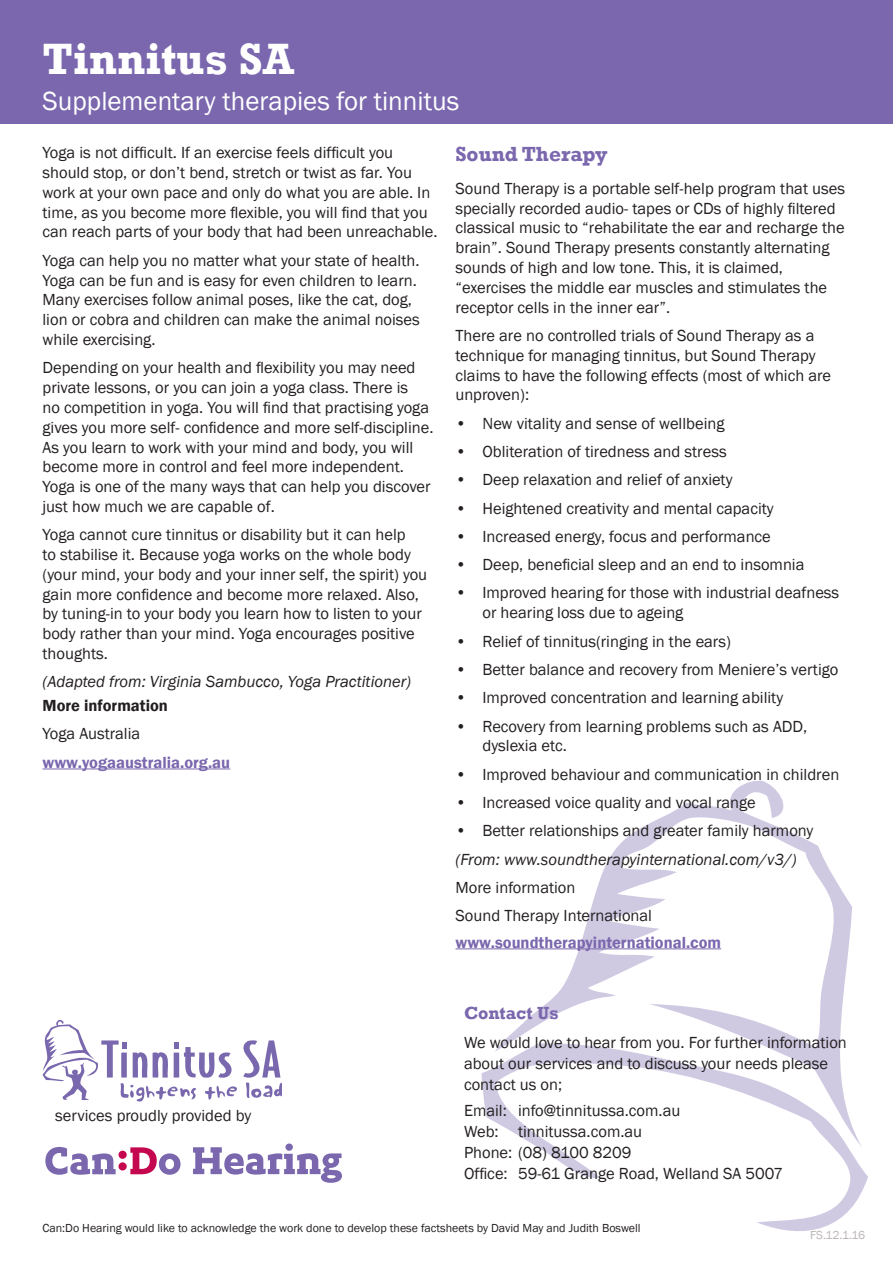
<style>
.page{position:relative;width:893px;height:1263px;background:#fff}
.page>*{position:absolute;margin:0;border:0;box-sizing:border-box;transform-origin:0 0}
.t1{font:700 45px "Rockwell";color:#fff}
.Heading{font:27px "Franklin Gothic";color:#fff}
.Heading-2{font:700 21px "Rockwell";color:#7a67ae}
.Heading-3{font:700 18px "Rockwell";color:#7a67ae}
.Body_Text{font:16.5px/19.8px "Franklin Gothic";color:#231f20}
.Body_Text-2{font:italic 16.5px "Franklin Gothic";color:#231f20}
.Body_Text-3{font:600 16.5px "Franklin Gothic";color:#7a67ae}
.Bulleted{font:16.5px "Franklin Gothic";color:#231f20}
.Emphasis{font:600 16.5px "Franklin Gothic";color:#231f20}
.Bulleted-2{font:12px "Franklin Gothic";color:#231f20}
.Bulleted-3{font:12px "Franklin Gothic";color:#bab5b4}
</style>
<div class="page">
<svg style="left:495px;top:780px;width:357px;height:262px"></svg>
<svg style="left:481px;top:1042px;width:387px;height:189px"></svg>
<div style="left:0;top:0;width:893px;height:123px;background:#7a67ae"></div>
<svg style="left:43px;top:1020px;width:239px;height:81px"></svg>
<svg style="left:193px;top:1143px;width:149px;height:40px"></svg>
<svg style="left:45px;top:1147px;width:135px;height:28px"></svg>
<hr style="left:43px;top:769px;width:187px;height:1px;background:#7a67ae">
<hr style="left:455px;top:949px;width:266px;height:1px;background:#7a67ae">
<p class="t1" style="left:43px;top:31px;width:253px">Tinnitus SA</p>
<p class="Heading" style="left:43px;top:85px;width:418px">Supplementary therapies for tinnitus</p>
<p class="Body_Text" style="left:43px;top:143px;width:396px">Yoga is not difficult. If an exercise feels difficult you should stop, or don’t bend, stretch or twist as far. You work at your own pace and only do what you are able. In time, as you become more flexible, you will find that you can reach parts of your body that had been unreachable.</p>
<p class="Body_Text" style="left:43px;top:251px;width:379px">Yoga can help you no matter what your state of health.<br>Yoga can be fun and is easy for even children to learn.<br>Many exercises follow animal poses, like the cat, dog, lion or cobra and children can make the animal noises while exercising.</p>
<p class="Body_Text" style="left:43px;top:358px;width:392px">Depending on your health and flexibility you may need private lessons, or you can join a yoga class. There is<br>no competition in yoga. You will find that practising yoga gives you more self- confidence and more self-discipline.<br>As you learn to work with your mind and body, you will become more in control and feel more independent.<br>Yoga is one of the many ways that can help you discover just how much we are capable of.</p>
<p class="Body_Text" style="left:43px;top:525px;width:386px">Yoga cannot cure tinnitus or disability but it can help<br>to stabilise it. Because yoga works on the whole body (your mind, your body and your inner self, the spirit) you gain more confidence and become more relaxed. Also, by tuning-in to your body you learn how to listen to your body rather than your mind. Yoga encourages positive thoughts.</p>
<p class="Body_Text-2" style="left:43px;top:671px;width:370px">(Adapted from: Virginia Sambucco, Yoga Practitioner)</p>
<p class="Emphasis" style="left:43px;top:695px;width:127px">More information</p>
<p class="Body_Text" style="left:43px;top:724px;width:99px">Yoga Australia</p>
<p class="Body_Text-3" style="left:43px;top:752px;width:189px">www.yogaaustralia.org.au</p>
<p class="Heading-2" style="left:455px;top:141px;width:154px">Sound Therapy</p>
<p class="Body_Text" style="left:455px;top:179px;width:391px">Sound Therapy is a portable self-help program that uses specially recorded audio- tapes or CDs of highly filtered classical music to “rehabilitate the ear and recharge the brain”. Sound Therapy presents constantly alternating sounds of high and low tone. This, it is claimed, “exercises the middle ear muscles and stimulates the receptor cells in the inner ear”.</p>
<p class="Body_Text" style="left:455px;top:326px;width:377px">There are no controlled trials of Sound Therapy as a technique for managing tinnitus, but Sound Therapy claims to have the following effects (most of which are unproven):</p>
<p class="Body_Text" style="left:455px;top:414px;width:270px">• New vitality and sense of wellbeing</p>
<p class="Body_Text" style="left:455px;top:442px;width:273px">• Obliteration of tiredness and stress</p>
<p class="Body_Text" style="left:455px;top:470px;width:279px">• Deep relaxation and relief of anxiety</p>
<p class="Body_Text" style="left:455px;top:498px;width:320px">• Heightened creativity and mental capacity</p>
<p class="Body_Text" style="left:455px;top:527px;width:317px">• Increased energy, focus and performance</p>
<p class="Body_Text" style="left:455px;top:555px;width:350px">• Deep, beneficial sleep and an end to insomnia</p>
<p class="Body_Text" style="left:482px;top:583px;width:358px;text-indent:-27px">• Improved hearing for those with industrial deafness or hearing loss due to ageing</p>
<p class="Body_Text" style="left:455px;top:631px;width:277px">• Relief of tinnitus(ringing in the ears)</p>
<p class="Body_Text" style="left:455px;top:660px;width:385px">• Better balance and recovery from Meniere’s vertigo</p>
<p class="Body_Text" style="left:455px;top:688px;width:329px">• Improved concentration and learning ability</p>
<p class="Body_Text" style="left:482px;top:716px;width:326px;text-indent:-27px">• Recovery from learning problems such as ADD, dyslexia etc.</p>
<p class="Body_Text" style="left:455px;top:764px;width:385px">• Improved behaviour and communication in children</p>
<p class="Body_Text" style="left:455px;top:793px;width:302px">• Increased voice quality and vocal range</p>
<p class="Body_Text" style="left:455px;top:821px;width:359px">• Better relationships and greater family harmony</p>
<p class="Body_Text-2" style="left:455px;top:849px;width:343px">(From: www.soundtherapyinternational.com/v3/)</p>
<p class="Body_Text" style="left:455px;top:878px;width:121px">More information</p>
<p class="Body_Text" style="left:455px;top:906px;width:198px">Sound Therapy International</p>
<p class="Body_Text-3" style="left:455px;top:932px;width:267px">www.soundtherapyinternational.com</p>
<p class="Bulleted" style="left:55px;top:1105px;width:197px">services proudly provided by</p>
<p class="Heading-3" style="left:464px;top:1002px;width:96px">Contact Us</p>
<p class="Body_Text" style="left:464px;top:1033px;width:384px;line-height:21px">We would love to hear from you. For further information about our services and to discuss your needs please contact us on;</p>
<p class="Body_Text" style="left:464px;top:1101px;width:218px">Email: info@tinnitussa.com.au</p>
<p class="Body_Text" style="left:464px;top:1122px;width:180px">Web: tinnitussa.com.au</p>
<p class="Body_Text" style="left:464px;top:1143px;width:169px">Phone: (08) 8100 8209</p>
<p class="Body_Text" style="left:464px;top:1164px;width:321px">Office: 59-61 Grange Road, Welland SA 5007</p>
<p class="Bulleted-2" style="left:43px;top:1221px;width:600px">Can:Do Hearing would like to acknowledge the work done to develop these factsheets by David May and Judith Boswell</p>
<p class="Bulleted-3" style="left:810px;top:1227px;width:57px">FS.12.1.16</p>
</div>
